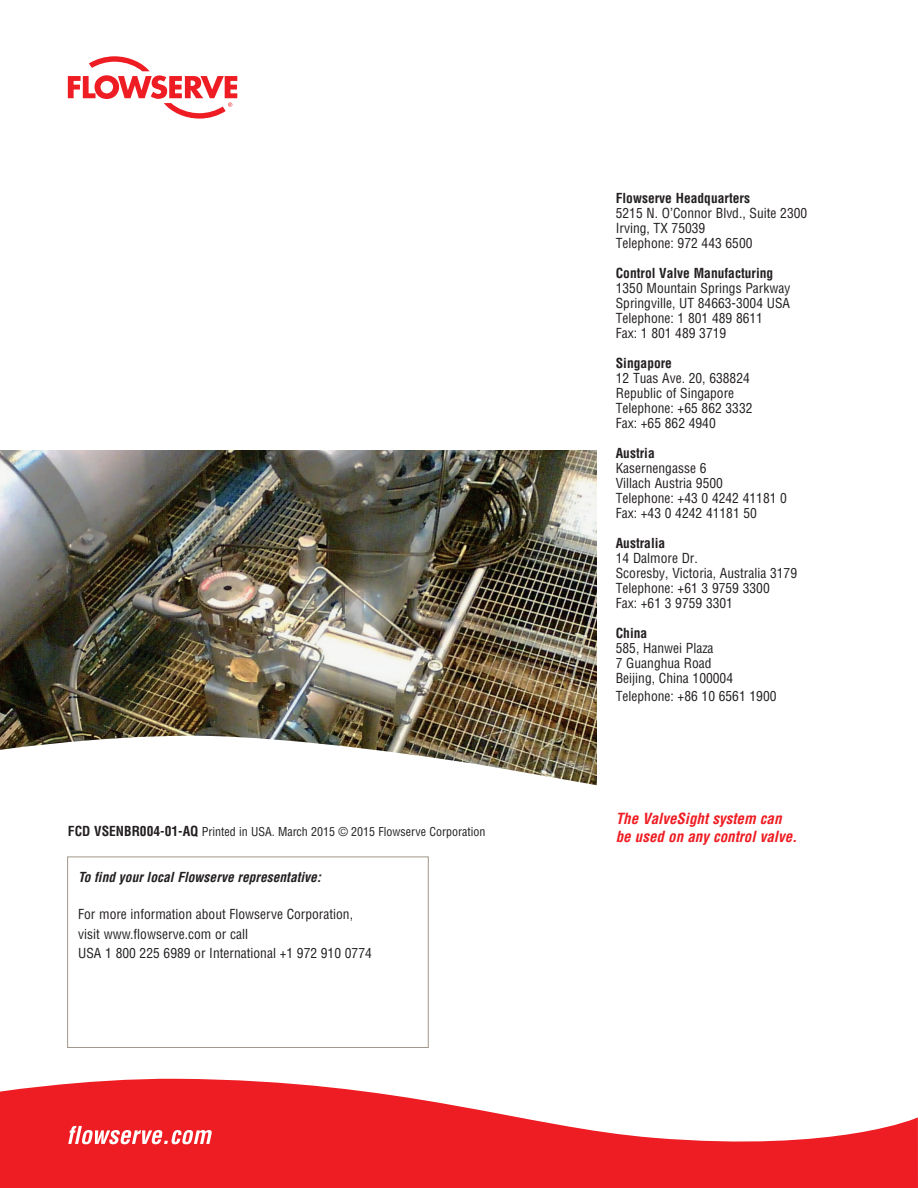
<style>
.page{position:relative;width:918px;height:1188px;background:#fff}
.page>*{position:absolute;margin:0;border:0;box-sizing:border-box;transform-origin:0 0}
.t1{font:italic 700 condensed 15px/18px "Helvetica LT Std";color:#ee1d23}
.t2{font:condensed 13.5px/15px "Helvetica LT Std";color:#231f20}
.t3{font:700 condensed 13.5px "Helvetica LT Std";color:#231f20}
.t4{font:italic 700 condensed 13.5px "Helvetica LT Std";color:#231f20}
.t5{font:condensed 12px "Helvetica LT Std";color:#231f20}
.s1{font-weight:700;font-size:13.5px}
</style>
<div class="page">
<svg style="left:0;top:1078px;width:918px;height:110px;fill:#ee1d23"></svg>
<svg style="left:68px;top:56px;width:169px;height:63px"></svg>
<svg style="left:68px;top:1126px;width:144px;height:18px"></svg>
<img style="left:0;top:450px;width:596px;height:285px">
<img style="left:0;top:735px;width:597px;height:51px">
<div style="left:67px;top:857px;width:362px;height:191px;border:1px solid #a1968b"></div>
<p class="t5" style="left:68px;top:824px;width:419px"><span class="s1">FCD VSENBR004-01-AQ</span> Printed in USA. March 2015 © 2015 Flowserve Corporation</p>
<p class="t4" style="left:78px;top:868px;width:244px">To find your local Flowserve representative:</p>
<p class="t2" style="left:78px;top:904px;width:295px;line-height:19.5px">For more information about Flowserve Corporation, visit www.flowserve.com or call<br>USA 1 800 225 6989 or International +1 972 910 0774</p>
<p class="t3" style="left:616px;top:190px;width:136px">Flowserve Headquarters</p>
<p class="t2" style="left:616px;top:205px;width:193px">5215 N. O’Connor Blvd., Suite 2300<br>Irving, TX 75039<br>Telephone: 972 443 6500</p>
<p class="t3" style="left:616px;top:265px;width:159px">Control Valve Manufacturing</p>
<p class="t2" style="left:616px;top:280px;width:176px">1350 Mountain Springs Parkway<br>Springville, UT 84663-3004 USA<br>Telephone: 1 801 489 8611<br>Fax: 1 801 489 3719</p>
<p class="t3" style="left:616px;top:355px;width:58px">Singapore</p>
<p class="t2" style="left:616px;top:370px;width:138px">12 Tuas Ave. 20, 638824<br>Republic of Singapore<br>Telephone: +65 862 3332<br>Fax: +65 862 4940</p>
<p class="t3" style="left:616px;top:445px;width:41px">Austria</p>
<p class="t2" style="left:616px;top:460px;width:173px">Kasernengasse 6<br>Villach Austria 9500<br>Telephone: +43 0 4242 41181 0<br>Fax: +43 0 4242 41181 50</p>
<p class="t3" style="left:616px;top:535px;width:51px">Australia</p>
<p class="t2" style="left:616px;top:550px;width:183px">14 Dalmore Dr.<br>Scoresby, Victoria, Australia 3179<br>Telephone: +61 3 9759 3300<br>Fax: +61 3 9759 3301</p>
<p class="t3" style="left:616px;top:625px;width:33px">China</p>
<p class="t2" style="left:616px;top:640px;width:119px">585, Hanwei Plaza<br>7 Guanghua Road<br>Beijing, China 100004</p>
<p class="t2" style="left:616px;top:688px;width:162px">Telephone: +86 10 6561 1900</p>
<p class="t1" style="left:616px;top:810px;width:183px">The ValveSight system can be used on any control valve.</p>
</div>
